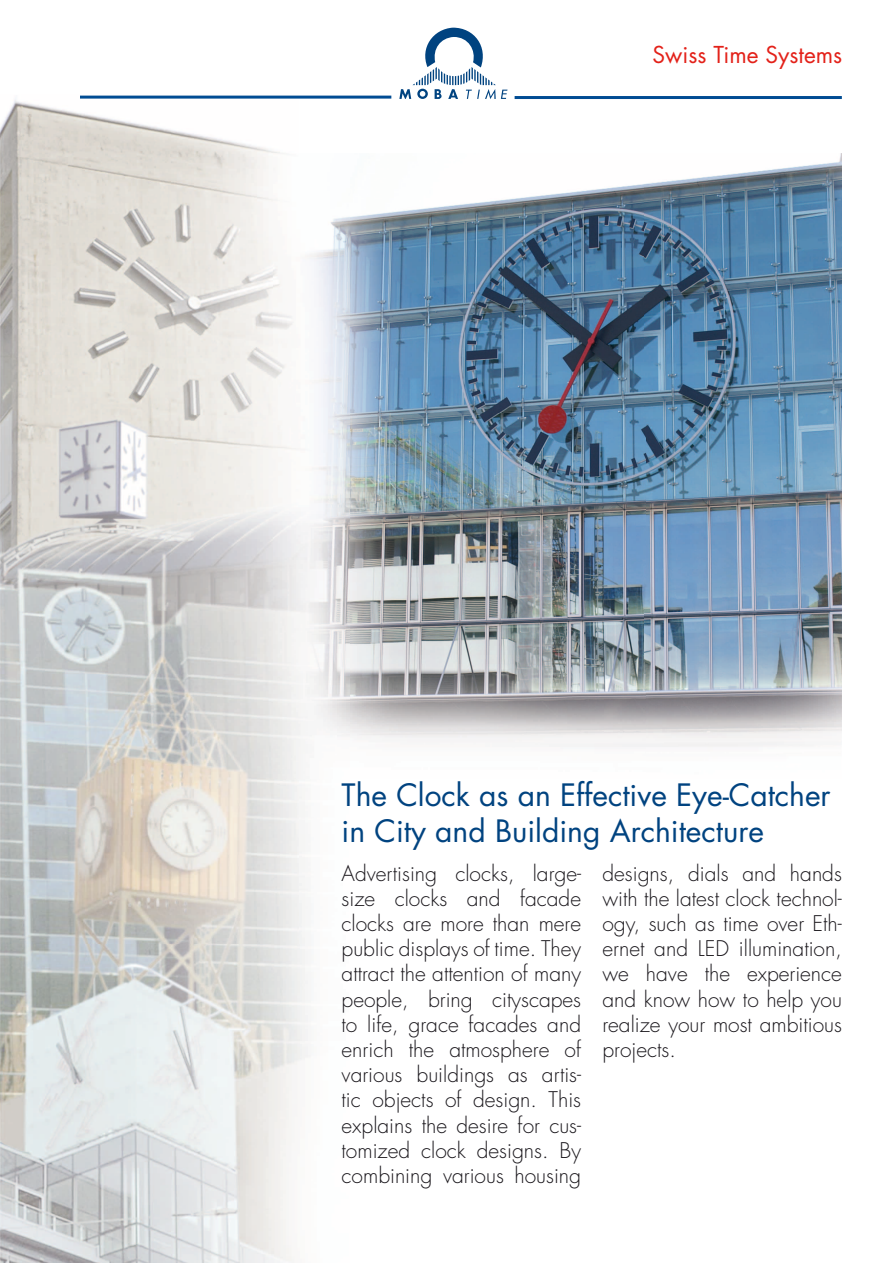
<style>
.page{position:relative;width:893px;height:1263px;background:#fff}
.page>*{position:absolute;margin:0;border:0;box-sizing:border-box;transform-origin:0 0}
.t1{font:30px/36px "Futura Std";color:#004380}
.t2{font:22.65px "Futura";color:#e32119}
.t3{font:300 21px/25.2px "Futura Std";color:#1a171c;text-align:justify}
</style>
<div class="page">
<img style="left:0;top:95px;width:299px;height:1168px">
<img style="left:274px;top:153px;width:568px;height:625px">
<svg style="left:399px;top:28px;width:108px;height:71px"></svg>
<hr style="left:80px;top:96px;width:311px;height:3px;background:#004c93">
<hr style="left:515px;top:96px;width:327px;height:3px;background:#004c93">
<p class="t2" style="left:653px;top:39px;width:191px">Swiss Time Systems</p>
<h1 class="t1" style="left:342px;top:777px;width:491px">The Clock as an Effective Eye-Catcher in City and Building Architecture</h1>
<p class="t3" style="left:342px;top:861px;width:241px">Advertising clocks, large&shy;size clocks and facade clocks are more than mere public displays of time. They attract the attention of many people, bring cityscapes to life, grace facades and enrich the atmosphere of various buildings as artis&shy;tic objects of design. This explains the desire for cus&shy;tomized clock designs. By combining various housing</p>
<p class="t3" style="left:602px;top:861px;width:241px">designs, dials and hands with the latest clock technol&shy;ogy, such as time over Eth&shy;ernet and LED illumination, we have the experience and know how to help you realize your most ambitious projects.</p>
</div>
